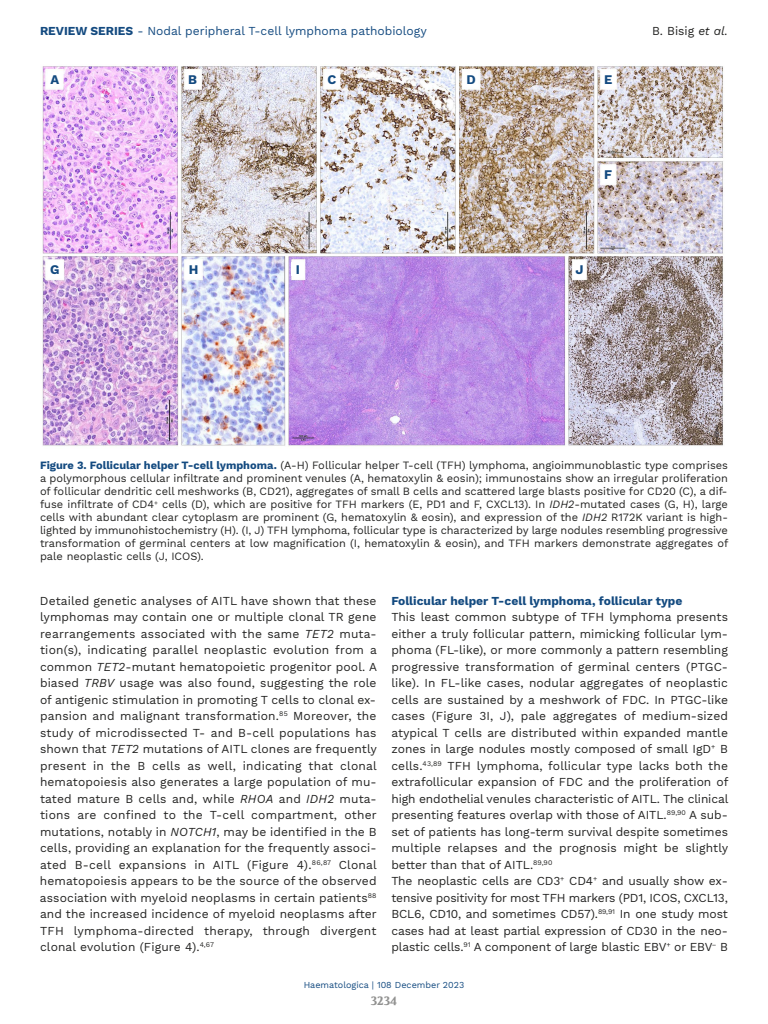
<style>
.page{position:relative;width:768px;height:1024px;background:#fff}
.page>*{position:absolute;margin:0;border:0;box-sizing:border-box;transform-origin:0 0}
.t1{font:700 13px "Work Sans";color:#134a80}
.t2{font:12px/16.5px "Work Sans";color:#222221;text-align:justify}
.t3{font:12px "Work Sans";color:#134a80}
.t4{font:700 12px "Work Sans";color:#134a80}
.t5{font:700 12px "Volkhov";color:#919190}
.t6{font:11px/13px "Work Sans";color:#222221;text-align:justify}
.t7{font:9px "Work Sans";color:#134a80}
.s1{font-weight:700}
.s2{font-style:italic}
.s3{font-weight:700;color:#134a80}
</style>
<div class="page">
<img style="left:42px;top:66px;width:682px;height:381px">
<div style="left:48px;top:72px;width:13px;height:14px;background:#fff"></div>
<div style="left:186px;top:72px;width:13px;height:14px;background:#fff"></div>
<div style="left:326px;top:72px;width:12px;height:14px;background:#fff"></div>
<div style="left:465px;top:72px;width:13px;height:14px;background:#fff"></div>
<div style="left:602px;top:72px;width:13px;height:14px;background:#fff"></div>
<div style="left:602px;top:167px;width:13px;height:14px;background:#fff"></div>
<div style="left:48px;top:262px;width:13px;height:14px;background:#fff"></div>
<div style="left:187px;top:262px;width:13px;height:14px;background:#fff"></div>
<div style="left:292px;top:262px;width:12px;height:14px;background:#fff"></div>
<div style="left:573px;top:262px;width:13px;height:14px;background:#fff"></div>
<p class="t3" style="left:40px;top:24px;width:388px"><span class="s1">REVIEW SERIES</span> - Nodal peripheral T-cell lymphoma pathobiology</p>
<p class="t2" style="left:652px;top:23px;width:77px">B. Bisig <span class="s2">et al.</span></p>
<p class="t1" style="left:50px;top:72px;width:10px">A</p>
<p class="t1" style="left:188px;top:72px;width:10px">B</p>
<p class="t1" style="left:328px;top:72px;width:10px">C</p>
<p class="t1" style="left:467px;top:72px;width:11px">D</p>
<p class="t1" style="left:604px;top:72px;width:10px">E</p>
<p class="t1" style="left:604px;top:167px;width:9px">F</p>
<p class="t1" style="left:50px;top:262px;width:11px">G</p>
<p class="t1" style="left:189px;top:262px;width:11px">H</p>
<p class="t1" style="left:296px;top:262px;width:6px">I</p>
<p class="t1" style="left:576px;top:262px;width:10px">J</p>
<p class="t6" style="left:40px;top:459px;width:690px"><span class="s3">Figure 3. Follicular helper T-cell lymphoma.</span> (A-H) Follicular helper T-cell (TFH) lymphoma, angioimmunoblastic type comprises a polymorphous cellular infiltrate and prominent venules (A, hematoxylin &amp; eosin); immunostains show an irregular proliferation of follicular dendritic cell meshworks (B, CD21), aggregates of small B cells and scattered large blasts positive for CD20 (C), a dif&shy;fuse infiltrate of CD4<sup>+</sup> cells (D), which are positive for TFH markers (E, PD1 and F, CXCL13). In <span class="s2">IDH2</span>-mutated cases (G, H), large cells with abundant clear cytoplasm are prominent (G, hematoxylin &amp; eosin), and expression of the <span class="s2">IDH2</span> R172K variant is high&shy;lighted by immunohistochemistry (H). (I, J) TFH lymphoma, follicular type is characterized by large nodules resembling progressive transformation of germinal centers at low magnification (I, hematoxylin &amp; eosin), and TFH markers demonstrate aggregates of pale neoplastic cells (J, ICOS).</p>
<p class="t2" style="left:40px;top:592px;width:339px">Detailed genetic analyses of AITL have shown that these lymphomas may contain one or multiple clonal TR gene rearrangements associated with the same <span class="s2">TET2</span> muta&shy;tion(s), indicating parallel neoplastic evolution from a common <span class="s2">TET2</span>-mutant hematopoietic progenitor pool. A biased <span class="s2">TRBV</span> usage was also found, suggesting the role of antigenic stimulation in promoting T cells to clonal ex&shy;pansion and malignant transformation.<sup>85</sup> Moreover, the study of microdissected T- and B-cell populations has shown that <span class="s2">TET2</span> mutations of AITL clones are frequently present in the B cells as well, indicating that clonal hematopoiesis also generates a large population of mu&shy;tated mature B cells and, while <span class="s2">RHOA</span> and <span class="s2">IDH2</span> muta&shy;tions are confined to the T-cell compartment, other mutations, notably in <span class="s2">NOTCH1</span>, may be identified in the B cells, providing an explanation for the frequently associ&shy;ated B-cell expansions in AITL (Figure 4).<sup>86,87</sup> Clonal hematopoiesis appears to be the source of the observed association with myeloid neoplasms in certain patients<sup>88 </sup>and the increased incidence of myeloid neoplasms after TFH lymphoma-directed therapy, through divergent clonal evolution (Figure 4).<sup>4,67</sup></p>
<p class="t4" style="left:391px;top:593px;width:293px">Follicular helper T-cell lymphoma, follicular type</p>
<p class="t2" style="left:391px;top:609px;width:339px;text-align:left">This least common subtype of TFH lymphoma presents either a truly follicular pattern, mimicking follicular lym&shy;phoma (FL-like), or more commonly a pattern resembling progressive transformation of germinal centers (PTGC&shy;like). In FL-like cases, nodular aggregates of neoplastic cells are sustained by a meshwork of FDC. In PTGC-like cases (Figure 3I, J), pale aggregates of medium-sized atypical T cells are distributed within expanded mantle zones in large nodules mostly composed of small IgD<sup>+</sup> B cells.<sup>43,89</sup> TFH lymphoma, follicular type lacks both the extrafollicular expansion of FDC and the proliferation of high endothelial venules characteristic of AITL. The clinical presenting features overlap with those of AITL.<sup>89,90</sup> A sub&shy;set of patients has long-term survival despite sometimes multiple relapses and the prognosis might be slightly better than that of AITL.<sup>89,90<br></sup>The neoplastic cells are CD3<sup>+</sup> CD4<sup>+</sup> and usually show ex&shy;tensive positivity for most TFH markers (PD1, ICOS, CXCL13, BCL6, CD10, and sometimes CD57).<sup>89,91</sup> In one study most cases had at least partial expression of CD30 in the neo&shy;plastic cells.<sup>91</sup> A component of large blastic EBV<sup>+</sup> or EBV<sup>–</sup> B</p>
<p class="t7" style="left:304px;top:979px;width:162px">Haematologica | 108 December 2023</p>
<p class="t5" style="left:371px;top:993px;width:28px">3234</p>
</div>
